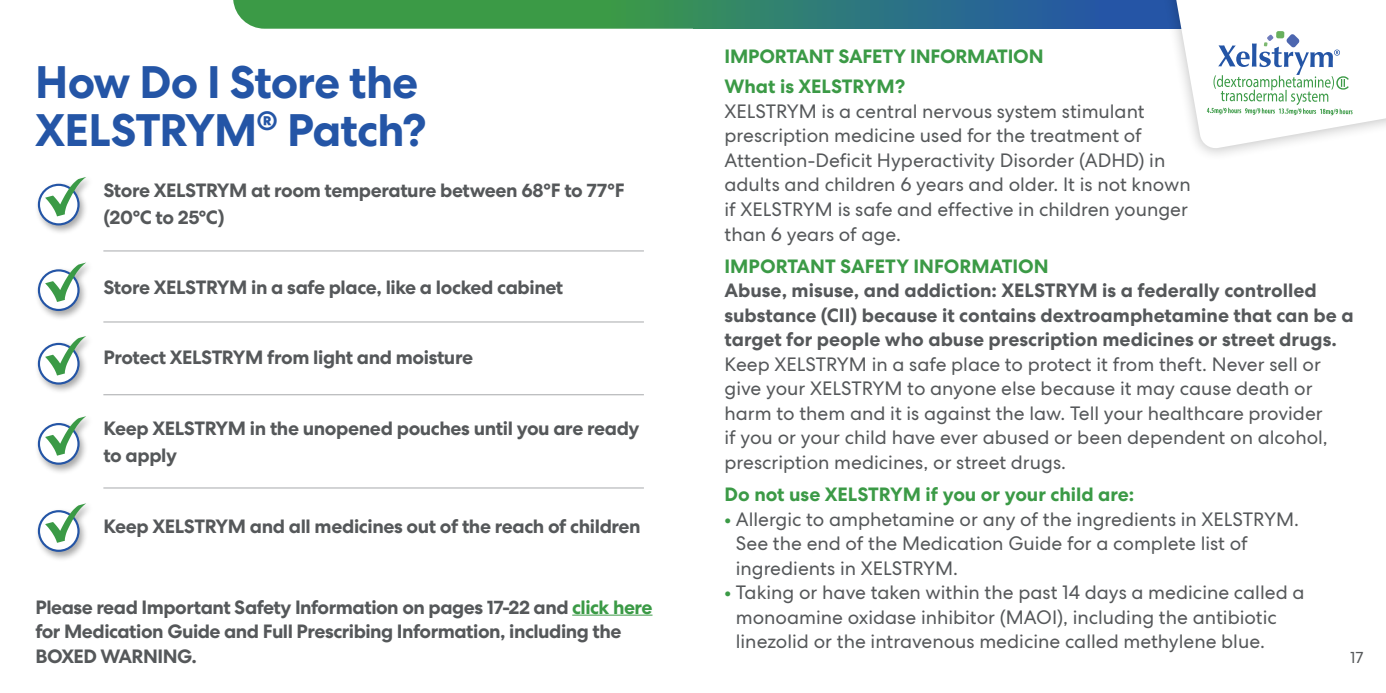
<style>
.page{position:relative;width:1386px;height:693px;background:#fff}
.page>*{position:absolute;margin:0;border:0;box-sizing:border-box;transform-origin:0 0}
.t1{font:700 45.5px/47.2px "Centra No 2";letter-spacing:-.02em;color:#2455a6}
.t2{font:19.25px/24.5px "Centra No 2";color:#55585a}
.t3{font:700 19.25px/26.2px "Centra No 2";letter-spacing:-.02em;color:#55585a}
.t4{font:700 19.25px/24.5px "Centra No 2";color:#55585a}
.t5{font:700 19.25px/30.6px "Centra No 2";color:#3b9a46}
.t6{font:15.75px "Centra No 2";color:#55585a}
.s1{color:#3b9a46}
.s2{font-weight:700;color:#3b9a46}
</style>
<div class="page">
<div style="left:34px;top:175px;width:61px;height:60px;background:#000;opacity:.35"></div>
<svg style="left:39px;top:185px;width:40px;height:39px"></svg>
<div style="left:38px;top:184px;width:42px;height:41px;border:2px solid #2455a6;border-radius:50%"></div>
<svg style="left:45px;top:177px;width:41px;height:39px"></svg>
<div style="left:34px;top:260px;width:61px;height:61px;background:#000;opacity:.35"></div>
<svg style="left:39px;top:270px;width:40px;height:40px"></svg>
<div style="left:38px;top:269px;width:42px;height:42px;border:2px solid #2455a6;border-radius:50%"></div>
<svg style="left:45px;top:263px;width:41px;height:39px"></svg>
<div style="left:34px;top:334px;width:61px;height:60px;background:#000;opacity:.35"></div>
<svg style="left:39px;top:344px;width:40px;height:40px"></svg>
<div style="left:38px;top:343px;width:42px;height:42px;border:2px solid #2455a6;border-radius:50%"></div>
<svg style="left:45px;top:336px;width:41px;height:40px"></svg>
<div style="left:34px;top:414px;width:61px;height:61px;background:#000;opacity:.35"></div>
<svg style="left:39px;top:424px;width:40px;height:40px"></svg>
<div style="left:38px;top:423px;width:42px;height:42px;border:2px solid #2455a6;border-radius:50%"></div>
<svg style="left:45px;top:416px;width:41px;height:40px"></svg>
<div style="left:34px;top:501px;width:61px;height:61px;background:#000;opacity:.35"></div>
<svg style="left:39px;top:511px;width:40px;height:40px"></svg>
<div style="left:38px;top:510px;width:42px;height:42px;border:2px solid #2455a6;border-radius:50%"></div>
<svg style="left:45px;top:503px;width:41px;height:40px"></svg>
<hr style="left:103px;top:251px;width:541px;height:1px;background:#a7a9ac">
<hr style="left:103px;top:322px;width:541px;height:1px;background:#a7a9ac">
<hr style="left:103px;top:394px;width:541px;height:1px;background:#a7a9ac">
<hr style="left:103px;top:488px;width:541px;height:1px;background:#a7a9ac">
<svg style="left:693px;top:0;width:467px;height:29px;background:#2b6e88"></svg>
<div style="left:1160px;top:0;width:226px;height:162px;background:#000;opacity:.25"></div>
<svg style="left:1171px;top:0;width:215px;height:149px"></svg>
<svg style="left:233px;top:0;width:460px;height:29px;background:#3f9b4c"></svg>
<hr style="left:572px;top:615px;width:81px;height:1px;background:#3b9a46">
<h1 class="t1" style="left:35px;top:60px;width:393px">How Do I Store the<br>XELSTRYM<sup>®</sup> Patch?</h1>
<p class="t3" style="left:103px;top:178px;width:523px">Store XELSTRYM at room temperature between 68°F to 77°F (20°C to 25°C)</p>
<p class="t3" style="left:103px;top:275px;width:461px">Store XELSTRYM in a safe place, like a locked cabinet</p>
<p class="t3" style="left:103px;top:345px;width:371px">Protect XELSTRYM from light and moisture</p>
<p class="t3" style="left:103px;top:416px;width:538px">Keep XELSTRYM in the unopened pouches until you are ready to apply</p>
<p class="t3" style="left:103px;top:513px;width:539px">Keep XELSTRYM and all medicines out of the reach of children</p>
<p class="t3" style="left:35px;top:595px;width:619px;line-height:24.5px">Please read Important Safety Information on pages 17-22 and <span class="s1">click here </span>for Medication Guide and Full Prescribing Information, including the<br>BOXED WARNING.</p>
<p class="t5" style="left:724px;top:41px;width:321px">IMPORTANT SAFETY INFORMATION<br>What is XELSTRYM?</p>
<p class="t2" style="left:724px;top:99px;width:468px">XELSTRYM is a central nervous system stimulant prescription medicine used for the treatment of Attention-Deficit Hyperactivity Disorder (ADHD) in adults and children 6 years and older. It is not known if XELSTRYM is safe and effective in children younger than 6 years of age.</p>
<p class="t5" style="left:724px;top:251px;width:326px">IMPORTANT SAFETY INFORMATION</p>
<p class="t4" style="left:724px;top:279px;width:631px">Abuse, misuse, and addiction: XELSTRYM is a federally controlled substance (CII) because it contains dextroamphetamine that can be a target for people who abuse prescription medicines or street drugs.</p>
<p class="t2" style="left:724px;top:352px;width:605px">Keep XELSTRYM in a safe place to protect it from theft. Never sell or give your XELSTRYM to anyone else because it may cause death or harm to them and it is against the law. Tell your healthcare provider if you or your child have ever abused or been dependent on alcohol, prescription medicines, or street drugs.</p>
<p class="t5" style="left:724px;top:480px;width:411px">Do not use XELSTRYM if you or your child are:</p>
<p class="t2" style="left:736px;top:507px;width:565px;text-indent:-11px"><span class="s2">•</span> Allergic to amphetamine or any of the ingredients in XELSTRYM.<br>See the end of the Medication Guide for a complete list of ingredients in XELSTRYM.</p>
<p class="t2" style="left:736px;top:580px;width:570px;text-indent:-11px"><span class="s2">•</span> Taking or have taken within the past 14 days a medicine called a monoamine oxidase inhibitor (MAOI), including the antibiotic linezolid or the intravenous medicine called methylene blue.</p>
<p class="t6" style="left:1350px;top:648px;width:15px">17</p>
</div>
